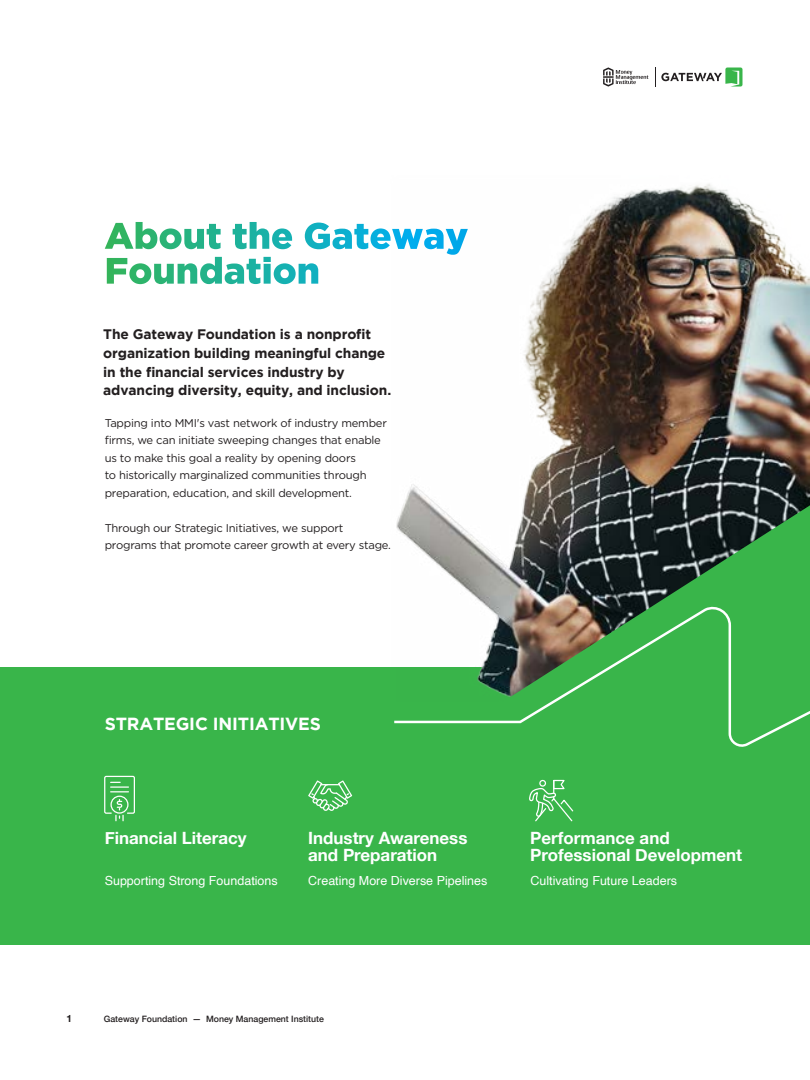
<style>
.page{position:relative;width:810px;height:1080px;background:#fff}
.page>*{position:absolute;margin:0;border:0;box-sizing:border-box;transform-origin:0 0}
.t1{font:700 17.5px "Gotham";letter-spacing:-.01em;color:#fff}
.t2{font:700 16.88px/16.9px "Helvetica Neue";color:#fff}
.t3{font:700 13.75px/18.8px "Gotham";letter-spacing:-.01em;color:#231f20}
.t4{font:12.5px "Helvetica";color:#fff}
.t5{font:11.25px/17.5px "Gotham";letter-spacing:-.02em;color:#231f20}
.t6{font:700 10px "Helvetica Neue";color:#231f20}
.t7{font:500 8.75px "Helvetica Neue";color:#231f20}
</style>
<div class="page">
<div style="left:0;top:667px;width:810px;height:278px;background:#39b54a"></div>
<svg style="left:655px;top:68px;width:88px;height:19px"></svg>
<svg style="left:603px;top:67px;width:46px;height:20px"></svg>
<svg style="left:105px;top:222px;width:263px;height:27px"></svg>
<img style="left:390px;top:184px;width:420px;height:392px">
<div style="left:104px;top:776px;width:31px;height:38px;border:1px solid #fff"></div>
<svg style="left:111px;top:782px;width:17px;height:10px"></svg>
<div style="left:110px;top:796px;width:19px;height:18px;border:1px solid #fff;border-radius:50%"></div>
<svg style="left:115px;top:800px;width:9px;height:21px"></svg>
<svg style="left:535px;top:808px;width:39px;height:14px"></svg>
<svg style="left:308px;top:780px;width:44px;height:31px"></svg>
<svg style="left:450px;top:505px;width:360px;height:99px;background:#53705b"></svg>
<svg style="left:394px;top:604px;width:416px;height:204px"></svg>
<p class="t3" style="left:103px;top:324px;width:290px">The Gateway Foundation is a nonprofit organization building meaningful change in the financial services industry by advancing diversity, equity, and inclusion.</p>
<p class="t5" style="left:105px;top:414px;width:284px">Tapping into MMI's vast network of industry member firms, we can initiate sweeping changes that enable us to make this goal a reality by opening doors<br>to historically marginalized communities through preparation, education, and skill development.</p>
<p class="t5" style="left:105px;top:519px;width:288px">Through our Strategic Initiatives, we support programs that promote career growth at every stage.</p>
<h1 class="t1" style="left:105px;top:714px;width:218px">STRATEGIC INITIATIVES</h1>
<h2 class="t2" style="left:105px;top:830px;width:143px">Financial Literacy</h2>
<h2 class="t2" style="left:308px;top:830px;width:161px">Industry Awareness and Preparation</h2>
<h2 class="t2" style="left:530px;top:830px;width:213px">Performance and<br>Professional Development</h2>
<p class="t4" style="left:105px;top:871px;width:175px">Supporting Strong Foundations</p>
<p class="t4" style="left:308px;top:871px;width:181px">Creating More Diverse Pipelines</p>
<p class="t4" style="left:531px;top:871px;width:148px">Cultivating Future Leaders</p>
<p class="t6" style="left:67px;top:1011px;width:7px">1</p>
<p class="t7" style="left:104px;top:1012px;width:222px">Gateway Foundation — Money Management Institute</p>
</div>
